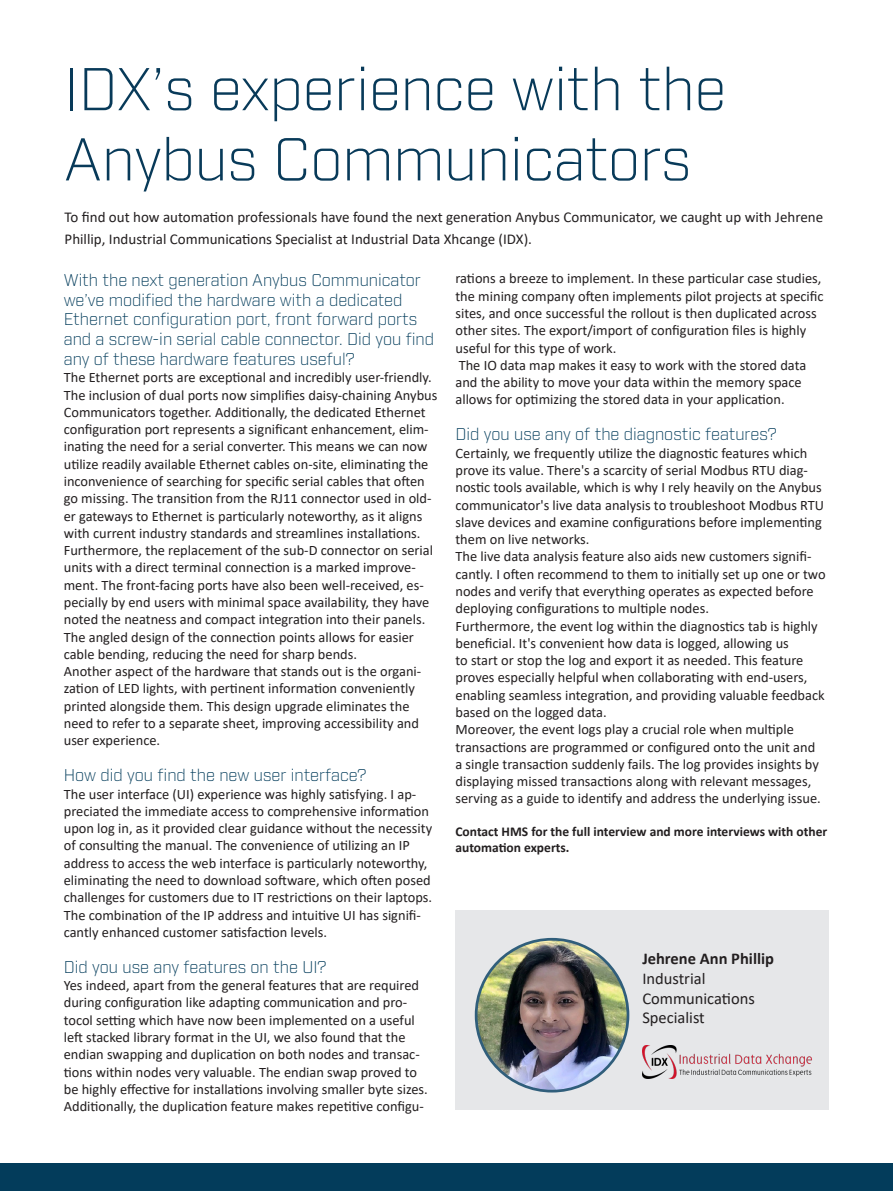
<style>
.page{position:relative;width:893px;height:1191px;background:#fff}
.page>*{position:absolute;margin:0;border:0;box-sizing:border-box;transform-origin:0 0}
.t1{font:300 58.5px/70.2px "Industry";color:#083a59}
.t2{font:300 16.5px/19.8px "Industry";color:#033c5b}
.t3{font:16.5px/19.8px "Calibri";color:#231f20}
.t4{font:700 16.5px "Calibri";color:#231f20}
.t5{font:15px/22.5px "Calibri";color:#231f20}
.t6{font:14.4px/17.2px "Calibri";color:#231f20}
.t7{font:700 13.5px/16.2px "Calibri";color:#231f20}
</style>
<div class="page">
<div style="left:0;top:1163px;width:893px;height:28px;background:#033c5b"></div>
<div style="left:455px;top:910px;width:374px;height:200px;background:#e6e7e9"></div>
<img style="left:476px;top:939px;width:152px;height:152px;border-radius:76px">
<div style="left:475px;top:938px;width:154px;height:154px;border:3px solid #305e7b;border-radius:50%"></div>
<img style="left:642px;top:1045px;width:170px;height:33px">
<p class="t1" style="left:64px;top:55px;width:664px">IDX’s experience with the<br>Anybus Communicators</p>
<p class="t5" style="left:65px;top:205px;width:760px">To find out how automation professionals have found the next generation Anybus Communicator, we caught up with Jehrene<br>Phillip, Industrial Communications Specialist at Industrial Data Xhcange (IDX).</p>
<p class="t2" style="left:64px;top:270px;width:372px">With the next generation Anybus Communicator we’ve modified the hardware with a dedicated Ethernet configuration port, front forward ports and a screw-in serial cable connector. Did you find any of these hardware features useful?</p>
<p class="t6" style="left:64px;top:368px;width:375px">The Ethernet ports are exceptional and incredibly user-friendly.<br>The inclusion of dual ports now simplifies daisy-chaining Anybus Communicators together. Additionally, the dedicated Ethernet configuration port represents a significant enhancement, elim&shy;inating the need for a serial converter. This means we can now utilize readily available Ethernet cables on-site, eliminating the inconvenience of searching for specific serial cables that often go missing. The transition from the RJ11 connector used in old&shy;er gateways to Ethernet is particularly noteworthy, as it aligns with current industry standards and streamlines installations.</p>
<p class="t6" style="left:64px;top:541px;width:371px">Furthermore, the replacement of the sub-D connector on serial units with a direct terminal connection is a marked improve&shy;ment. The front-facing ports have also been well-received, es&shy;pecially by end users with minimal space availability, they have noted the neatness and compact integration into their panels.<br>The angled design of the connection points allows for easier cable bending, reducing the need for sharp bends.</p>
<p class="t6" style="left:64px;top:662px;width:359px">Another aspect of the hardware that stands out is the organi&shy;zation of LED lights, with pertinent information conveniently printed alongside them. This design upgrade eliminates the need to refer to a separate sheet, improving accessibility and user experience.</p>
<p class="t2" style="left:64px;top:765px;width:304px">How did you find the new user interface?</p>
<p class="t6" style="left:64px;top:784px;width:370px">The user interface (UI) experience was highly satisfying. I ap&shy;preciated the immediate access to comprehensive information upon log in, as it provided clear guidance without the necessity of consulting the manual. The convenience of utilizing an IP address to access the web interface is particularly noteworthy, eliminating the need to download software, which often posed challenges for customers due to IT restrictions on their laptops.<br>The combination of the IP address and intuitive UI has signifi&shy;cantly enhanced customer satisfaction levels.</p>
<p class="t2" style="left:64px;top:957px;width:264px">Did you use any features on the UI?</p>
<p class="t6" style="left:64px;top:976px;width:365px">Yes indeed, apart from the general features that are required during configuration like adapting communication and pro&shy;tocol setting which have now been implemented on a useful left stacked library format in the UI, we also found that the endian swapping and duplication on both nodes and transac&shy;tions within nodes very valuable. The endian swap proved to be highly effective for installations involving smaller byte sizes.<br>Additionally, the duplication feature makes repetitive configu-</p>
<p class="t6" style="left:455px;top:270px;width:370px">rations a breeze to implement. In these particular case studies, the mining company often implements pilot projects at specific sites, and once successful the rollout is then duplicated across other sites. The export/import of configuration files is highly useful for this type of work.</p>
<p class="t6" style="left:455px;top:356px;width:352px">The IO data map makes it easy to work with the stored data and the ability to move your data within the memory space allows for optimizing the stored data in your application.</p>
<p class="t2" style="left:455px;top:425px;width:323px">Did you use any of the diagnostic features?</p>
<p class="t6" style="left:455px;top:444px;width:370px">Certainly, we frequently utilize the diagnostic features which prove its value. There's a scarcity of serial Modbus RTU diag&shy;nostic tools available, which is why I rely heavily on the Anybus communicator's live data analysis to troubleshoot Modbus RTU slave devices and examine configurations before implementing them on live networks.</p>
<p class="t6" style="left:455px;top:547px;width:372px">The live data analysis feature also aids new customers signifi&shy;cantly. I often recommend to them to initially set up one or two nodes and verify that everything operates as expected before deploying configurations to multiple nodes.</p>
<p class="t6" style="left:455px;top:617px;width:371px">Furthermore, the event log within the diagnostics tab is highly beneficial. It's convenient how data is logged, allowing us<br>to start or stop the log and export it as needed. This feature proves especially helpful when collaborating with end-users, enabling seamless integration, and providing valuable feedback based on the logged data.</p>
<p class="t6" style="left:455px;top:720px;width:367px">Moreover, the event logs play a crucial role when multiple transactions are programmed or configured onto the unit and a single transaction suddenly fails. The log provides insights by displaying missed transactions along with relevant messages, serving as a guide to identify and address the underlying issue.</p>
<p class="t7" style="left:455px;top:823px;width:373px">Contact HMS for the full interview and more interviews with other automation experts.</p>
<p class="t4" style="left:642px;top:947px;width:133px">Jehrene Ann Phillip</p>
<p class="t3" style="left:642px;top:968px;width:114px">Industrial<br>Communications<br>Specialist</p>
</div>
